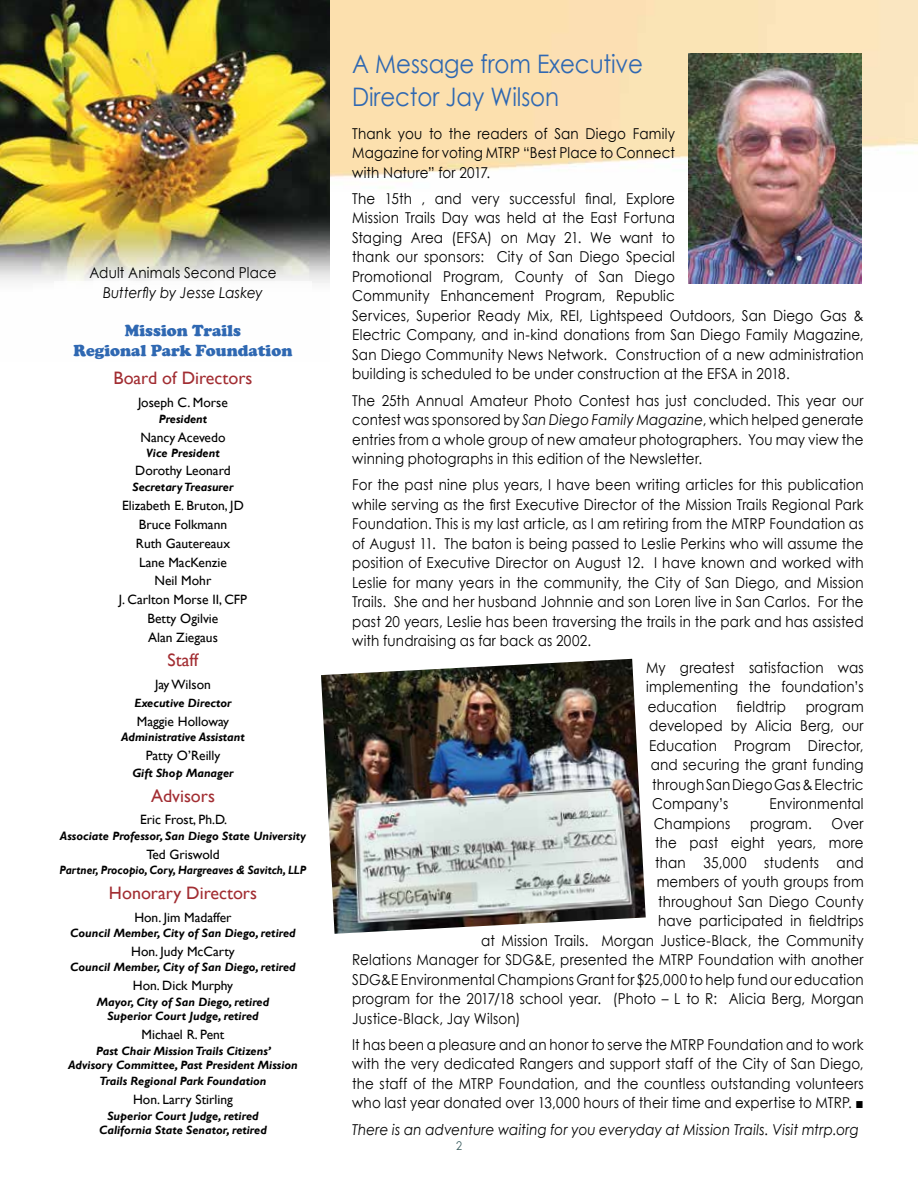
<style>
.page{position:relative;width:918px;height:1188px;background:#fff}
.page>*{position:absolute;margin:0;border:0;box-sizing:border-box;transform-origin:0 0}
.t1{font:25.5px/32.4px "Century Gothic";letter-spacing:-.005em;color:#2f68b2;scale:.9 1}
.t2{font:18px "Gill Sans";color:#a22d32}
.t3{font:900 16.5px/19.8px "Cooper";color:#2f68b2;text-align:center}
.t4{font:15px/19.5px "Century Gothic";letter-spacing:.01em;color:#000;text-align:justify;scale:.9 1}
.t5{font:italic 15px "Century Gothic";letter-spacing:.01em;color:#000;scale:.9 1}
.t6{font:13.5px/18.9px "Gill Sans";color:#000;text-align:center}
.t7{font:italic 700 12px/14.4px "Gill Sans";color:#000;text-align:center}
.t8{font:italic 700 12px "Gill Sans";color:#000;scale:.93 1}
.t9{font:12px "Century Gothic";color:#395c5e;scale:.9 1}
.s1{font-style:italic}
</style>
<div class="page">
<img style="left:330px;top:0;width:588px;height:179px">
<img style="left:0;top:0;width:330px;height:283px">
<div style="left:54px;top:281px;width:258px;height:855px;background:#fff"></div>
<img style="left:688px;top:54px;width:174px;height:230px">
<img style="left:321px;top:659px;width:325px;height:275px">
<p class="t4" style="left:90px;top:263px;width:209px">Adult Animals Second Place</p>
<p class="t5" style="left:103px;top:282px;width:179px">Butterfly by Jesse Laskey</p>
<p class="t3" style="left:73px;top:321px;width:220px">Mission Trails<br>Regional Park Foundation</p>
<p class="t2" style="left:114px;top:368px;width:140px">Board of Directors</p>
<p class="t6" style="left:138px;top:393px;width:91px">Joseph C. Morse</p>
<p class="t7" style="left:159px;top:412px;width:50px">President</p>
<p class="t6" style="left:141px;top:428px;width:86px">Nancy Acevedo</p>
<p class="t7" style="left:146px;top:446px;width:75px">Vice President</p>
<p class="t6" style="left:135px;top:462px;width:97px">Dorothy Leonard</p>
<p class="t7" style="left:133px;top:480px;width:102px">Secretary Treasurer</p>
<p class="t6" style="left:119px;top:496px;width:130px">Elizabeth E. Bruton, JD<br>Bruce Folkmann<br>Ruth Gautereaux<br>Lane MacKenzie<br>Neil Mohr<br>J. Carlton Morse II, CFP<br>Betty Ogilvie<br>Alan Ziegaus</p>
<p class="t2" style="left:168px;top:650px;width:32px">Staff</p>
<p class="t6" style="left:155px;top:676px;width:57px">Jay Wilson</p>
<p class="t7" style="left:134px;top:696px;width:99px">Executive Director</p>
<p class="t6" style="left:137px;top:712px;width:94px">Maggie Holloway</p>
<p class="t7" style="left:121px;top:730px;width:125px">Administrative Assistant</p>
<p class="t6" style="left:146px;top:746px;width:76px">Patty O’Reilly</p>
<p class="t7" style="left:132px;top:766px;width:103px">Gift Shop Manager</p>
<p class="t2" style="left:151px;top:785px;width:65px">Advisors</p>
<p class="t6" style="left:140px;top:811px;width:89px">Eric Frost, Ph.D.</p>
<p class="t7" style="left:60px;top:829px;width:248px">Associate Professor, San Diego State University</p>
<p class="t6" style="left:146px;top:845px;width:75px">Ted Griswold</p>
<p class="t8" style="left:60px;top:863px;width:267px">Partner, Procopio, Cory, Hargreaves &amp; Savitch, LLP</p>
<p class="t2" style="left:109px;top:882px;width:150px">Honorary Directors</p>
<p class="t6" style="left:134px;top:908px;width:99px">Hon. Jim Madaffer</p>
<p class="t7" style="left:70px;top:926px;width:227px">Council Member, City of San Diego, retired</p>
<p class="t6" style="left:131px;top:942px;width:105px">Hon. Judy McCarty</p>
<p class="t7" style="left:70px;top:961px;width:227px">Council Member, City of San Diego, retired</p>
<p class="t6" style="left:133px;top:977px;width:102px">Hon. Dick Murphy</p>
<p class="t7" style="left:97px;top:995px;width:174px">Mayor, City of San Diego, retired<br>Superior Court Judge, retired</p>
<p class="t6" style="left:142px;top:1025px;width:84px">Michael R. Pent</p>
<p class="t7" style="left:68px;top:1044px;width:231px">Past Chair Mission Trails Citizens’<br>Advisory Committee, Past President Mission</p>
<p class="t7" style="left:99px;top:1074px;width:169px">Trails Regional Park Foundation</p>
<p class="t6" style="left:133px;top:1090px;width:101px">Hon. Larry Stirling</p>
<p class="t7" style="left:99px;top:1109px;width:169px">Superior Court Judge, retired<br>California State Senator, retired</p>
<h1 class="t1" style="left:352px;top:47px;width:325px">A Message from Executive<br>Director Jay Wilson</h1>
<p class="t4" style="left:352px;top:123px;width:360px">Thank you to the readers of San Diego Family Magazine for voting MTRP “Best Place to Connect with Nature” for 2017.</p>
<p class="t4" style="left:352px;top:188px;width:570px;text-align:left">The 15th , and very successful final, Explore<br>Mission Trails Day was held at the East Fortuna<br>Staging Area (EFSA) on May 21. We want to<br>thank our sponsors: City of San Diego Special<br>Promotional Program, County of San Diego<br>Community Enhancement Program, Republic<br>Services, Superior Ready Mix, REI, Lightspeed Outdoors, San Diego Gas &amp; Electric Company, and in-kind donations from San Diego Family Magazine, San Diego Community News Network. Construction of a new administration building is scheduled to be under construction at the EFSA in 2018.</p>
<p class="t4" style="left:352px;top:390px;width:570px">The 25th Annual Amateur Photo Contest has just concluded. This year our contest was sponsored by <span class="s1">San Diego Family Magazine</span>, which helped generate entries from a whole group of new amateur photographers. You may view the winning photographs in this edition of the Newsletter.</p>
<p class="t4" style="left:352px;top:475px;width:570px">For the past nine plus years, I have been writing articles for this publication while serving as the first Executive Director of the Mission Trails Regional Park Foundation. This is my last article, as I am retiring from the MTRP Foundation as of August 11. The baton is being passed to Leslie Perkins who will assume the position of Executive Director on August 12. I have known and worked with Leslie for many years in the community, the City of San Diego, and Mission Trails. She and her husband Johnnie and son Loren live in San Carlos. For the past 20 years, Leslie has been traversing the trails in the park and has assisted with fundraising as far back as 2002.</p>
<p class="t4" style="left:646px;top:657px;width:243px">My greatest satisfaction was implementing the foundation’s education</p>
<p class="t4" style="left:737px;top:696px;width:57px">fieldtrip</p>
<p class="t4" style="left:649px;top:696px;width:240px;text-indent:157px">program developed by Alicia Berg, our Education Program Director, and securing the grant funding through San Diego Gas &amp; Electric Company’s</p>
<p class="t4" style="left:770px;top:794px;width:106px">Environmental</p>
<p class="t4" style="left:654px;top:813px;width:87px">Champions</p>
<p class="t4" style="left:750px;top:813px;width:70px">program.</p>
<p class="t4" style="left:832px;top:813px;width:37px">Over</p>
<p class="t4" style="left:655px;top:833px;width:233px">the past eight years, more</p>
<p class="t4" style="left:655px;top:852px;width:233px">than 35,000 students and</p>
<p class="t4" style="left:657px;top:872px;width:232px">members of youth groups from</p>
<p class="t4" style="left:658px;top:891px;width:230px">throughout San Diego County</p>
<p class="t4" style="left:658px;top:911px;width:230px">have participated in fieldtrips</p>
<p class="t4" style="left:481px;top:930px;width:427px">at Mission Trails. Morgan Justice-Black, the Community</p>
<p class="t4" style="left:352px;top:950px;width:570px">Relations Manager for SDG&amp;E, presented the MTRP Foundation with another</p>
<p class="t4" style="left:352px;top:969px;width:570px">SDG&amp;E Environmental Champions Grant for $25,000 to help fund our education</p>
<p class="t4" style="left:352px;top:989px;width:570px">program for the 2017/18 school year. (Photo – L to R: Alicia Berg, Morgan</p>
<p class="t4" style="left:352px;top:1008px;width:188px">Justice-Black, Jay Wilson)</p>
<p class="t4" style="left:352px;top:1034px;width:570px">It has been a pleasure and an honor to serve the MTRP Foundation and to work with the very dedicated Rangers and support staff of the City of San Diego, the staff of the MTRP Foundation, and the countless outstanding volunteers who last year donated over 13,000 hours of their time and expertise to MTRP. ■</p>
<p class="t5" style="left:352px;top:1119px;width:564px">There is an adventure waiting for you everyday at Mission Trails. Visit mtrp.org</p>
<p class="t9" style="left:456px;top:1137px;width:8px">2</p>
</div>
